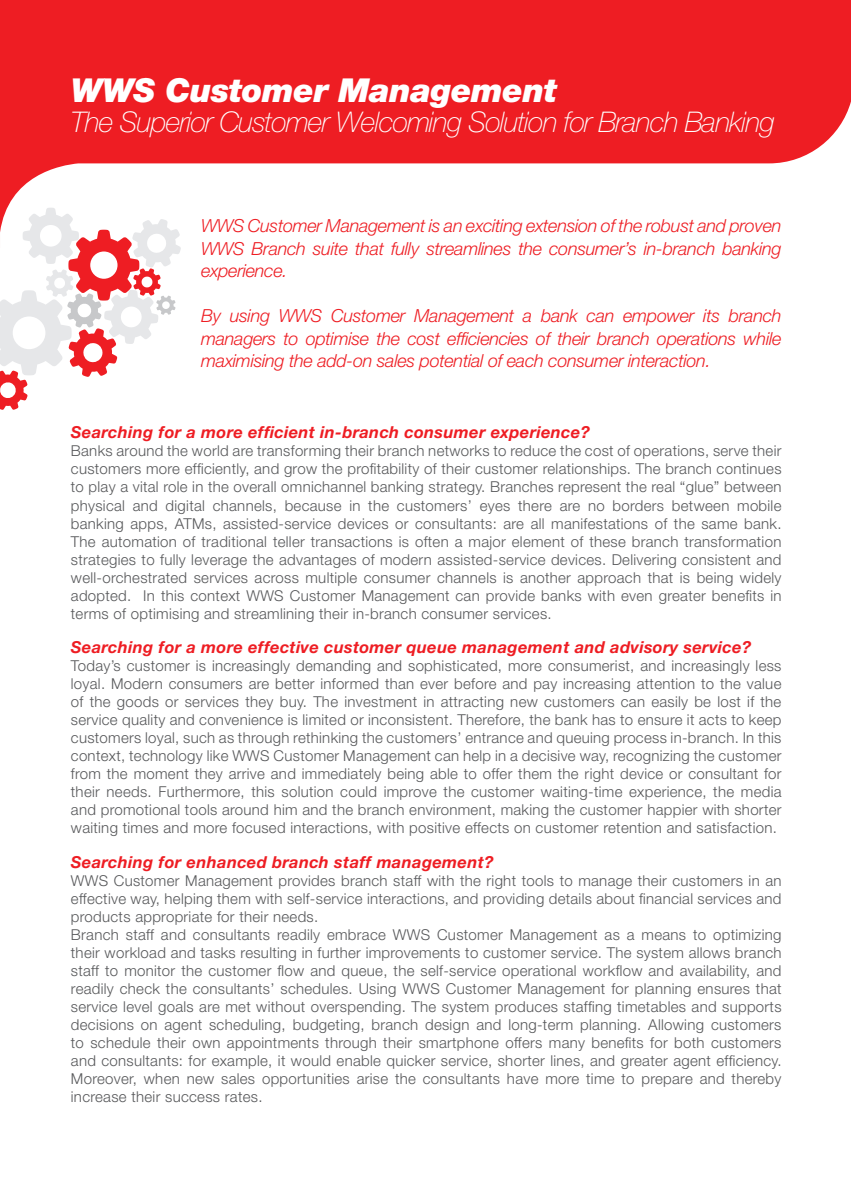
<style>
.page{position:relative;width:851px;height:1191px;background:#fff}
.page>*{position:absolute;margin:0;border:0;box-sizing:border-box;transform-origin:0 0}
.t1{font:italic 900 33px "Helvetica Neue LT Pro";letter-spacing:-.015em;color:#fff}
.t2{font:italic 100 28.5px "Helvetica Neue LT Pro";letter-spacing:-.03em;color:#fff}
.t3{font:italic 300 18px/22.5px "Helvetica Neue LT Pro";letter-spacing:-.015em;color:#ee1d23;text-align:justify}
.t4{font:italic 700 16.5px "Helvetica Neue LT Pro";letter-spacing:.02em;color:#ee1d23}
.t5{font:300 15px/18px "Helvetica Neue LT Pro";letter-spacing:.02em;color:#57585a;text-align:justify}
</style>
<div class="page">
<svg style="left:0;top:0;width:850px;height:208px;fill:#ee1d23"></svg>
<svg style="left:0;top:208px;width:181px;height:202px"></svg>
<p class="t1" style="left:71px;top:70px;width:488px">WWS Customer Management</p>
<p class="t2" style="left:71px;top:105px;width:705px">The Superior Customer Welcoming Solution for Branch Banking</p>
<p class="t3" style="left:201px;top:214px;width:582px">WWS Customer Management is an exciting extension of the robust and proven WWS Branch suite that fully streamlines the consumer’s in-branch banking experience.</p>
<p class="t3" style="left:201px;top:304px;width:582px">By using WWS Customer Management a bank can empower its branch managers to optimise the cost efficiencies of their branch operations while maximising the add-on sales potential of each consumer interaction.</p>
<p class="t4" style="left:71px;top:422px;width:520px">Searching for a more efficient in-branch consumer experience?</p>
<p class="t5" style="left:71px;top:442px;width:712px">Banks around the world are transforming their branch networks to reduce the cost of operations, serve their customers more efficiently, and grow the profitability of their customer relationships. The branch continues to play a vital role in the overall omnichannel banking strategy. Branches represent the real “glue” between physical and digital channels, because in the customers’ eyes there are no borders between mobile banking apps, ATMs, assisted-service devices or consultants: are all manifestations of the same bank.<br>The automation of traditional teller transactions is often a major element of these branch transformation strategies to fully leverage the advantages of modern assisted-service devices. Delivering consistent and well-orchestrated services across multiple consumer channels is another approach that is being widely adopted. In this context WWS Customer Management can provide banks with even greater benefits in terms of optimising and streamlining their in-branch consumer services.</p>
<p class="t4" style="left:71px;top:637px;width:681px">Searching for a more effective customer queue management and advisory service?</p>
<p class="t5" style="left:71px;top:656px;width:712px">Today’s customer is increasingly demanding and sophisticated, more consumerist, and increasingly less loyal. Modern consumers are better informed than ever before and pay increasing attention to the value of the goods or services they buy. The investment in attracting new customers can easily be lost if the service quality and convenience is limited or inconsistent. Therefore, the bank has to ensure it acts to keep customers loyal, such as through rethinking the customers’ entrance and queuing process in-branch. In this context, technology like WWS Customer Management can help in a decisive way, recognizing the customer from the moment they arrive and immediately being able to offer them the right device or consultant for their needs. Furthermore, this solution could improve the customer waiting-time experience, the media and promotional tools around him and the branch environment, making the customer happier with shorter waiting times and more focused interactions, with positive effects on customer retention and satisfaction.</p>
<p class="t4" style="left:71px;top:851px;width:424px">Searching for enhanced branch staff management?</p>
<p class="t5" style="left:71px;top:871px;width:712px">WWS Customer Management provides branch staff with the right tools to manage their customers in an effective way, helping them with self-service interactions, and providing details about financial services and products appropriate for their needs.</p>
<p class="t5" style="left:71px;top:925px;width:712px">Branch staff and consultants readily embrace WWS Customer Management as a means to optimizing their workload and tasks resulting in further improvements to customer service. The system allows branch staff to monitor the customer flow and queue, the self-service operational workflow and availability, and readily check the consultants’ schedules. Using WWS Customer Management for planning ensures that service level goals are met without overspending. The system produces staffing timetables and supports decisions on agent scheduling, budgeting, branch design and long-term planning. Allowing customers to schedule their own appointments through their smartphone offers many benefits for both customers and consultants: for example, it would enable quicker service, shorter lines, and greater agent efficiency.<br>Moreover, when new sales opportunities arise the consultants have more time to prepare and thereby increase their success rates.</p>
</div>
